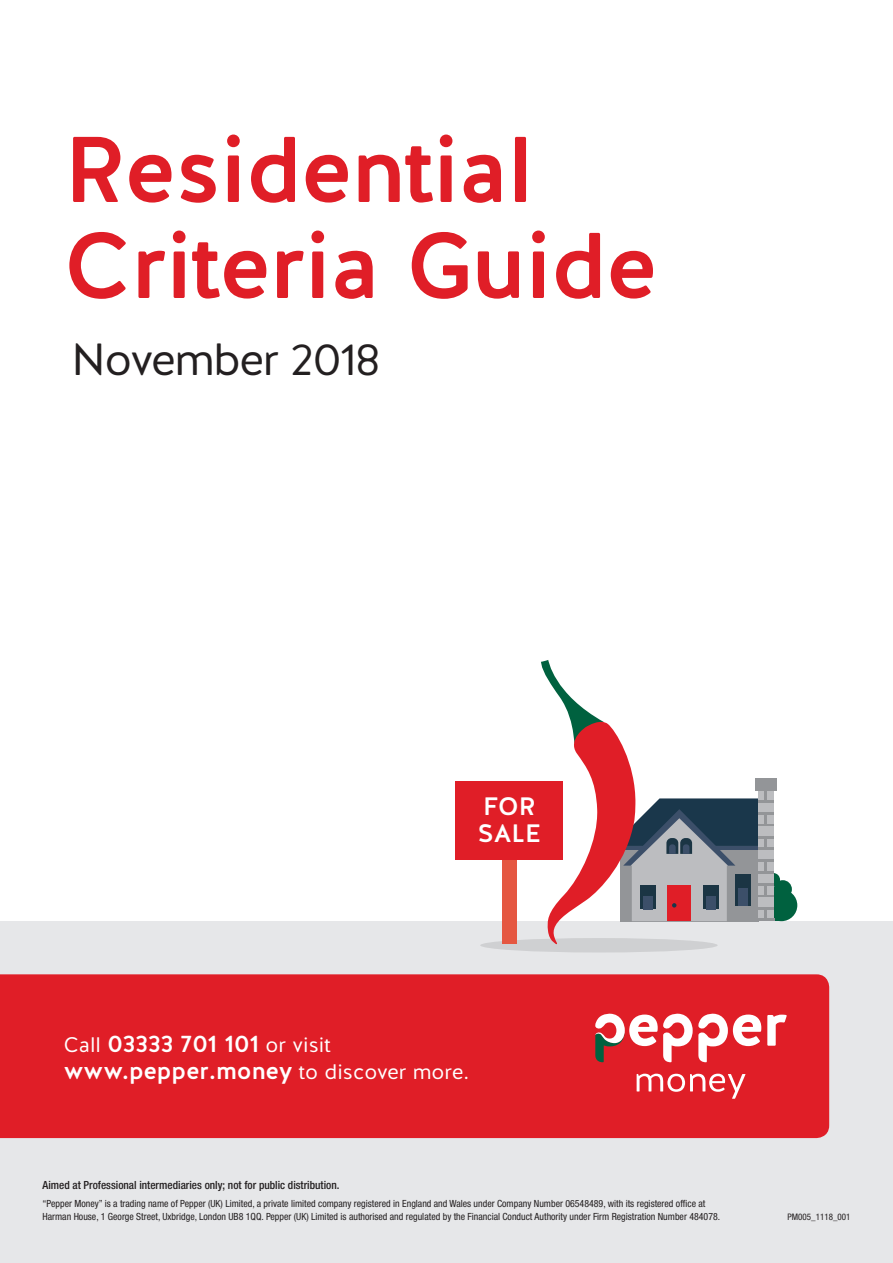
<style>
.page{position:relative;width:893px;height:1263px;background:#fff}
.page>*{position:absolute;margin:0;border:0;box-sizing:border-box;transform-origin:0 0}
.t1{font:500 93px/96px "Halis R";letter-spacing:-.01em;color:#e01e27}
.t2{font:45px "Halis R";letter-spacing:-.025em;color:#231f20}
.t3{font:500 25.2px/27.2px "Halis R";color:#fff}
.t4{font:500 24px "Halis R";color:#fff}
.t5{font:21px "Halis R";color:#fff}
.t6{font:300 12px "Halis R";color:#231f20}
.t7{font:500 condensed 11.25px "Helvetica Neue LT Std";color:#231f20}
.t8{font:condensed 9.9px/13.5px "Helvetica Neue LT Std";color:#231f20}
.Footer_Copy{font:condensed 9px "Helvetica Neue LT Std";color:#231f20}
.s1{font-weight:500;font-size:24px}
.s2{font-weight:400;font-size:21px}
.s3{font-weight:400}
</style>
<div class="page">
<div style="left:0;top:921px;width:893px;height:342px;background:#e6e7e9"></div>
<div style="left:480px;top:938px;width:238px;height:14px;background:#cfd0d2;border-radius:50%"></div>
<div style="left:767px;top:873px;width:13px;height:13px;background:#00613f;border-radius:50%"></div>
<div style="left:774px;top:880px;width:18px;height:18px;background:#00613f;border-radius:50%"></div>
<div style="left:766px;top:889px;width:31px;height:32px;background:#00613f;border-radius:50%"></div>
<div style="left:765px;top:909px;width:16px;height:12px;background:#00613f"></div>
<div style="left:755px;top:778px;width:22px;height:13px;background:#939598"></div>
<div style="left:502px;top:858px;width:15px;height:86px;background:#e55741"></div>
<div style="left:455px;top:781px;width:108px;height:78px;background:#e01e27"></div>
<svg style="left:541px;top:660px;width:233px;height:285px"></svg>
<div style="left:0;top:974px;width:829px;height:164px;background:#e01e27"></div>
<svg style="left:595px;top:1013px;width:192px;height:49px;background:#e47276"></svg>
<svg style="left:637px;top:1074px;width:108px;height:25px;background:#e7575e"></svg>
<p class="t1" style="left:64px;top:123px;width:595px">Residential<br>Criteria Guide</p>
<p class="t2" style="left:71px;top:330px;width:311px">November 2018</p>
<p class="t3" style="left:478px;top:793px;width:65px">FOR<br>SALE</p>
<p class="t5" style="left:64px;top:1031px;width:268px">Call <span class="s1">03333 701 101</span> or visit</p>
<p class="t4" style="left:64px;top:1055px;width:407px">www.pepper.money <span class="s2">to discover more.</span></p>
<p class="t7" style="left:43px;top:1178px;width:299px">Aimed at Professional intermediaries only; not for public distribution.</p>
<p class="t8" style="left:43px;top:1197px;width:679px">“Pepper Money” is a trading name of Pepper (UK) Limited, a private limited company registered in England and Wales under Company Number 06548489, with its registered office at<br>Harman House, 1 George Street, Uxbridge, London UB8 1QQ. Pepper (UK) Limited is authorised and regulated by the Financial Conduct Authority under Firm Registration Number 484078.</p>
<p class="t6" style="left:51px;top:1200px;width:161px"><span class="s3">01</span> | Residential Criteria Guide</p>
<p class="Footer_Copy" style="left:788px;top:1212px;width:64px">PM005_1118_001</p>
</div>
